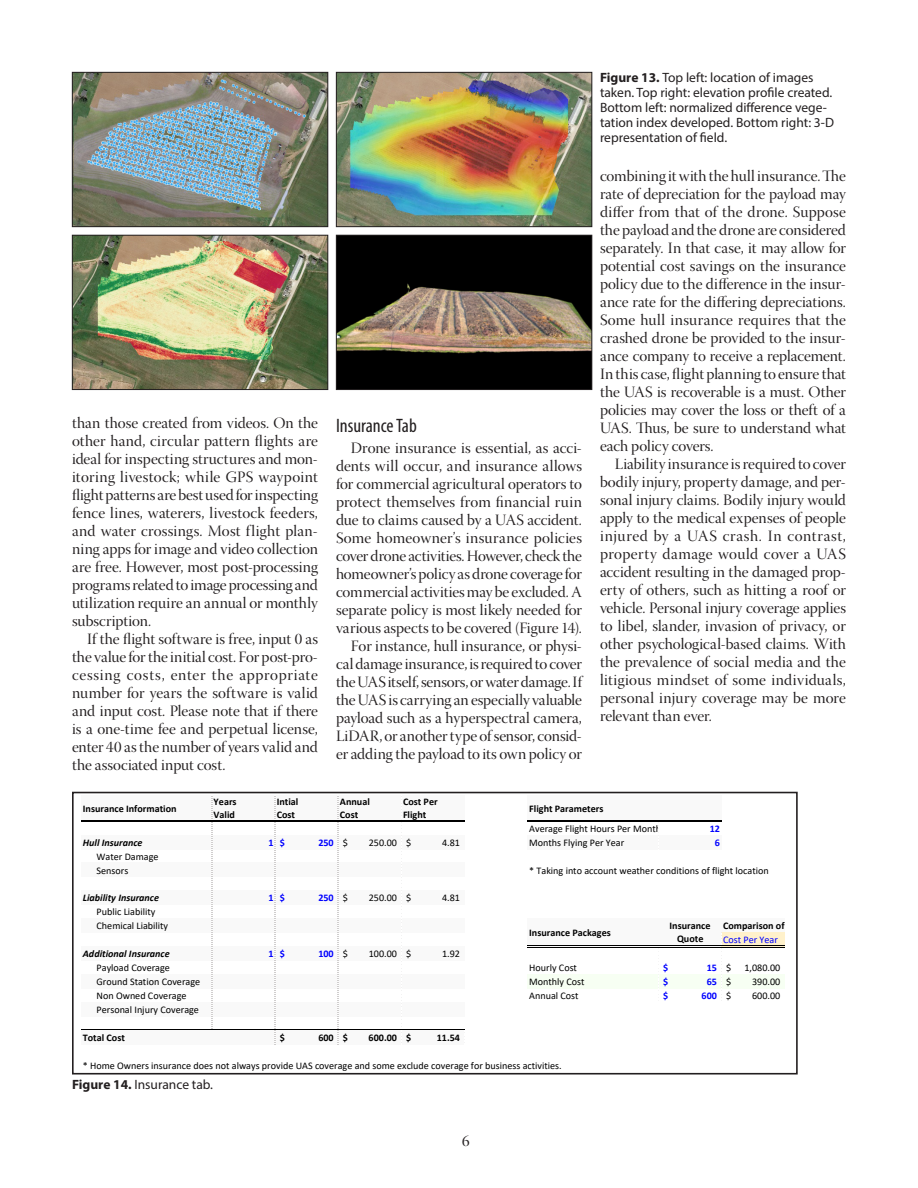
<style>
.page{position:relative;width:918px;height:1188px;background:#fff}
.page>*{position:absolute;margin:0;border:0;box-sizing:border-box;transform-origin:0 0}
._2{font:condensed 19.5px "Myriad Pro";color:#231f20}
.body{font:15.75px/18px "Warnock Pro Disp";color:#231f20;text-align:justify}
.table__title{font:13.5px/15px "Myriad Pro";color:#231f20}
.t1{font:10.2px/14px "Calibri";color:#000}
.t2{font:700 10.2px/13px "Calibri";color:#000}
.t3{font:italic 700 10.2px "Calibri";color:#000}
.t4{font:700 10.2px "Calibri";color:#00f}
.s1{font-weight:700}
.s2{font-weight:400;color:#00f}
.s3{font-weight:400;color:#000}
</style>
<div class="page">
<div style="left:81px;top:795px;width:384px;height:26px;background:#f9f9f9"></div>
<div style="left:528px;top:795px;width:194px;height:26px;background:#f9f9f9"></div>
<div style="left:81px;top:835px;width:384px;height:14px;background:#f9f9f9"></div>
<div style="left:528px;top:835px;width:194px;height:14px;background:#f9f9f9"></div>
<div style="left:81px;top:863px;width:384px;height:14px;background:#f9f9f9"></div>
<div style="left:81px;top:891px;width:384px;height:14px;background:#f9f9f9"></div>
<div style="left:81px;top:919px;width:384px;height:14px;background:#f9f9f9"></div>
<div style="left:528px;top:919px;width:257px;height:14px;background:#f9f9f9"></div>
<div style="left:528px;top:933px;width:194px;height:14px;background:#f9f9f9"></div>
<div style="left:722px;top:933px;width:63px;height:14px;background:#fff1cb"></div>
<div style="left:81px;top:946px;width:384px;height:15px;background:#f9f9f9"></div>
<div style="left:81px;top:974px;width:384px;height:14px;background:#f9f9f9"></div>
<div style="left:528px;top:974px;width:257px;height:14px;background:#f7fff3"></div>
<div style="left:81px;top:1002px;width:384px;height:14px;background:#f9f9f9"></div>
<div style="left:81px;top:1030px;width:384px;height:14px;background:#f9f9f9"></div>
<hr style="left:81px;top:820px;width:384px;height:1px;background:#000">
<hr style="left:81px;top:821px;width:384px;height:1px;background:#000">
<svg style="left:212px;top:796px;width:1px;height:23px"></svg>
<svg style="left:275px;top:796px;width:1px;height:23px"></svg>
<svg style="left:338px;top:796px;width:1px;height:23px"></svg>
<hr style="left:275px;top:822px;width:1px;height:208px;background:#bfbfbf">
<hr style="left:338px;top:822px;width:1px;height:208px;background:#bfbfbf">
<hr style="left:401px;top:822px;width:1px;height:208px;background:#bfbfbf">
<hr style="left:212px;top:822px;width:1px;height:208px;background:#bfbfbf">
<hr style="left:658px;top:948px;width:1px;height:54px;background:#bfbfbf">
<hr style="left:721px;top:948px;width:1px;height:54px;background:#bfbfbf">
<hr style="left:528px;top:820px;width:194px;height:1px;background:#000">
<hr style="left:528px;top:821px;width:194px;height:1px;background:#000">
<hr style="left:528px;top:945px;width:257px;height:1px;background:#000">
<hr style="left:528px;top:947px;width:257px;height:1px;background:#000">
<hr style="left:81px;top:1030px;width:384px;height:1px;background:#000">
<div style="left:72px;top:792px;width:726px;height:283px;border:2px solid #231f20"></div>
<img style="left:74px;top:74px;width:252px;height:151px">
<div style="left:72px;top:72px;width:256px;height:155px;border:1px solid #231f20"></div>
<img style="left:338px;top:74px;width:252px;height:151px">
<div style="left:336px;top:72px;width:256px;height:155px;border:1px solid #231f20"></div>
<img style="left:74px;top:237px;width:252px;height:151px">
<div style="left:72px;top:235px;width:256px;height:155px;border:1px solid #231f20"></div>
<img style="left:338px;top:237px;width:252px;height:151px">
<div style="left:336px;top:235px;width:256px;height:155px;border:1px solid #231f20"></div>
<p class="body" style="left:72px;top:416px;width:248px">than those created from videos. On the other hand, circular pattern flights are ideal for inspecting structures and mon&shy;itoring livestock; while GPS waypoint flight patterns are best used for inspecting fence lines, waterers, livestock feeders, and water crossings. Most flight plan&shy;ning apps for image and video collection are free. However, most post-processing programs related to image processing and utilization require an annual or monthly subscription.</p>
<p class="body" style="left:72px;top:632px;width:248px;text-indent:15px">If the flight software is free, input 0 as the value for the initial cost. For post-pro&shy;cessing costs, enter the appropriate number for years the software is valid and input cost. Please note that if there is a one-time fee and perpetual license, enter 40 as the number of years valid and the associated input cost.</p>
<p class="_2" style="left:336px;top:413px;width:82px">Insurance Tab</p>
<p class="body" style="left:336px;top:440px;width:248px;text-indent:15px">Drone insurance is essential, as acci&shy;dents will occur, and insurance allows for commercial agricultural operators to protect themselves from financial ruin due to claims caused by a UAS accident.<br>Some homeowner’s insurance policies cover drone activities. However, check the homeowner’s policy as drone coverage for commercial activities may be excluded. A separate policy is most likely needed for various aspects to be covered (Figure 14).</p>
<p class="body" style="left:336px;top:638px;width:248px;text-indent:15px">For instance, hull insurance, or physi&shy;cal damage insurance, is required to cover the UAS itself, sensors, or water damage. If the UAS is carrying an especially valuable payload such as a hyperspectral camera, LiDAR, or another type of sensor, consid&shy;er adding the payload to its own policy or</p>
<p class="table__title" style="left:600px;top:70px;width:236px"><span class="s1">Figure 13.</span> Top left: location of images taken. Top right: elevation profile created.<br>Bottom left: normalized difference vege&shy;tation index developed. Bottom right: 3-D representation of field.</p>
<p class="body" style="left:600px;top:168px;width:248px">combining it with the hull insurance. The rate of depreciation for the payload may differ from that of the drone. Suppose the payload and the drone are considered separately. In that case, it may allow for potential cost savings on the insurance policy due to the difference in the insur&shy;ance rate for the differing depreciations.<br>Some hull insurance requires that the crashed drone be provided to the insur&shy;ance company to receive a replacement.<br>In this case, flight planning to ensure that the UAS is recoverable is a must. Other policies may cover the loss or theft of a UAS. Thus, be sure to understand what each policy covers.</p>
<p class="body" style="left:600px;top:456px;width:248px;text-indent:15px">Liability insurance is required to cover bodily injury, property damage, and per&shy;sonal injury claims. Bodily injury would apply to the medical expenses of people injured by a UAS crash. In contrast, property damage would cover a UAS accident resulting in the damaged prop&shy;erty of others, such as hitting a roof or vehicle. Personal injury coverage applies to libel, slander, invasion of privacy, or other psychological-based claims. With the prevalence of social media and the litigious mindset of some individuals, personal injury coverage may be more relevant than ever.</p>
<p class="t2" style="left:83px;top:802px;width:95px">Insurance Information</p>
<p class="t2" style="left:214px;top:795px;width:25px">Years<br>Valid</p>
<p class="t2" style="left:277px;top:795px;width:23px">Intial<br>Cost</p>
<p class="t2" style="left:340px;top:795px;width:31px">Annual<br>Cost</p>
<p class="t2" style="left:403px;top:795px;width:36px">Cost Per<br>Flight</p>
<p class="t1" style="left:529px;top:798px;width:133px;line-height:20.1px"><span class="s1">Flight Parameters<br></span>Average Flight Hours Per Month</p>
<p class="t4" style="left:710px;top:821px;width:12px">12</p>
<p class="t4" style="left:280px;top:835px;width:7px">$</p>
<p class="t1" style="left:343px;top:835px;width:7px">$</p>
<p class="t1" style="left:369px;top:835px;width:44px">250.00 $</p>
<p class="t1" style="left:442px;top:835px;width:19px">4.81</p>
<p class="t1" style="left:529px;top:835px;width:97px">Months Flying Per Year</p>
<p class="t4" style="left:715px;top:835px;width:7px">6</p>
<p class="t3" style="left:83px;top:835px;width:61px">Hull Insurance</p>
<p class="t4" style="left:268px;top:835px;width:7px">1</p>
<p class="t4" style="left:318px;top:835px;width:17px">250</p>
<p class="t1" style="left:97px;top:849px;width:63px">Water Damage<br>Sensors</p>
<p class="t4" style="left:280px;top:891px;width:7px">$</p>
<p class="t1" style="left:343px;top:891px;width:7px">$</p>
<p class="t1" style="left:369px;top:891px;width:44px">250.00 $</p>
<p class="t1" style="left:442px;top:891px;width:19px">4.81</p>
<p class="t3" style="left:83px;top:891px;width:78px">Liability Insurance</p>
<p class="t4" style="left:268px;top:891px;width:7px">1</p>
<p class="t4" style="left:318px;top:891px;width:17px">250</p>
<p class="t1" style="left:97px;top:905px;width:73px">Public Liability<br>Chemical Liability</p>
<p class="t4" style="left:280px;top:947px;width:7px">$</p>
<p class="t1" style="left:343px;top:946px;width:7px">$</p>
<p class="t1" style="left:369px;top:946px;width:44px">100.00 $</p>
<p class="t1" style="left:442px;top:946px;width:19px">1.92</p>
<p class="t3" style="left:83px;top:947px;width:88px">Additional Insurance</p>
<p class="t4" style="left:268px;top:947px;width:7px">1</p>
<p class="t4" style="left:318px;top:947px;width:17px">100</p>
<p class="t1" style="left:529px;top:863px;width:241px">* Taking into account weather conditions of flight location</p>
<p class="t2" style="left:529px;top:926px;width:83px">Insurance Packages</p>
<p class="t2" style="left:670px;top:919px;width:42px;text-align:center">Insurance<br>Quote</p>
<p class="t2" style="left:723px;top:918px;width:63px;line-height:14px">Comparison of<br><span class="s2">Cost Per Year</span></p>
<p class="t1" style="left:97px;top:960px;width:75px">Payload Coverage</p>
<p class="t1" style="left:529px;top:960px;width:49px">Hourly Cost</p>
<p class="t4" style="left:663px;top:960px;width:7px">$</p>
<p class="t4" style="left:707px;top:960px;width:26px">15 <span class="s3">$</span></p>
<p class="t1" style="left:744px;top:960px;width:37px">1,080.00</p>
<p class="t1" style="left:97px;top:974px;width:105px">Ground Station Coverage</p>
<p class="t1" style="left:529px;top:974px;width:57px">Monthly Cost</p>
<p class="t4" style="left:663px;top:974px;width:7px">$</p>
<p class="t4" style="left:707px;top:974px;width:26px">65 <span class="s3">$</span></p>
<p class="t1" style="left:752px;top:974px;width:30px">390.00</p>
<p class="t1" style="left:97px;top:988px;width:91px">Non Owned Coverage</p>
<p class="t1" style="left:529px;top:988px;width:51px">Annual Cost</p>
<p class="t4" style="left:663px;top:988px;width:7px">$</p>
<p class="t4" style="left:702px;top:988px;width:31px">600 <span class="s3">$</span></p>
<p class="t1" style="left:752px;top:988px;width:30px">600.00</p>
<p class="t1" style="left:97px;top:1002px;width:104px">Personal Injury Coverage</p>
<p class="t2" style="left:83px;top:1031px;width:44px">Total Cost</p>
<p class="t2" style="left:280px;top:1031px;width:7px">$</p>
<p class="t2" style="left:318px;top:1031px;width:31px">600 $</p>
<p class="t2" style="left:369px;top:1031px;width:44px">600.00 $</p>
<p class="t2" style="left:437px;top:1031px;width:25px">11.54</p>
<p class="t1" style="left:83px;top:1058px;width:480px">* Home Owners insurance does not always provide UAS coverage and some exclude coverage for business activities.</p>
<p class="table__title" style="left:72px;top:1077px;width:143px"><span class="s1">Figure 14.</span> Insurance tab.</p>
<p class="body" style="left:462px;top:1133px;width:9px">6</p>
</div>
